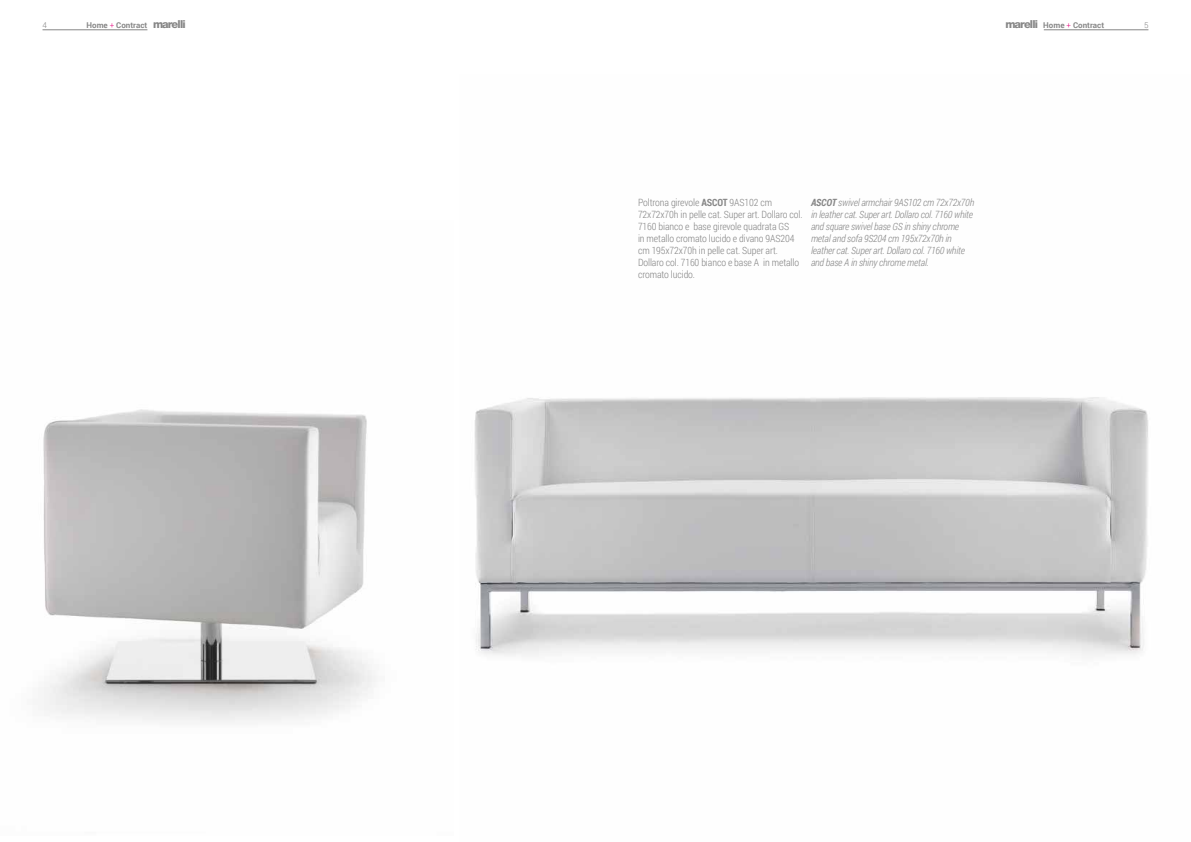
<style>
.page{position:relative;width:1191px;height:842px;background:#fff}
.page>*{position:absolute;margin:0;border:0;box-sizing:border-box;transform-origin:0 0}
.t1{font:300 10px/12px "Roboto Condensed";letter-spacing:-.01em;color:#878787}
.t2{font:italic 300 10px/12px "Roboto Condensed";letter-spacing:-.02em;color:#878787}
.t3{font:700 8px "Roboto";color:#878787}
.t4{font:300 8px "Roboto";color:#878787}
.s1{font-weight:300;color:#e6007d}
.s2{font-family:"Helvetica Neue LT Std";font-weight:800;font-size:11px}
.s3{font-weight:700}
</style>
<div class="page">
<hr style="left:42px;top:30px;width:105px;height:1px;background:#878787">
<hr style="left:1043px;top:30px;width:105px;height:1px;background:#878787">
<img style="left:43px;top:409px;width:333px;height:314px">
<img style="left:474px;top:397px;width:674px;height:259px">
<p class="t4" style="left:42px;top:20px;width:6px">4</p>
<p class="t3" style="left:86px;top:20px;width:101px">Home <span class="s1">+</span> Contract <span class="s2">marelli</span></p>
<p class="t3" style="left:1005px;top:20px;width:100px"><span class="s2">marelli</span> Home <span class="s1">+</span> Contract</p>
<p class="t4" style="left:1144px;top:20px;width:6px">5</p>
<p class="t1" style="left:638px;top:196px;width:166px">Poltrona girevole <span class="s3">ASCOT</span> 9AS102 cm 72x72x70h in pelle cat. Super art. Dollaro col.<br>7160 bianco e base girevole quadrata GS<br>in metallo cromato lucido e divano 9AS204 cm 195x72x70h in pelle cat. Super art.<br>Dollaro col. 7160 bianco e base A in metallo cromato lucido.</p>
<p class="t2" style="left:811px;top:196px;width:165px"><span class="s3">ASCOT</span> swivel armchair 9AS102 cm 72x72x70h in leather cat. Super art. Dollaro col. 7160 white and square swivel base GS in shiny chrome metal and sofa 9S204 cm 195x72x70h in leather cat. Super art. Dollaro col. 7160 white and base A in shiny chrome metal.</p>
</div>
